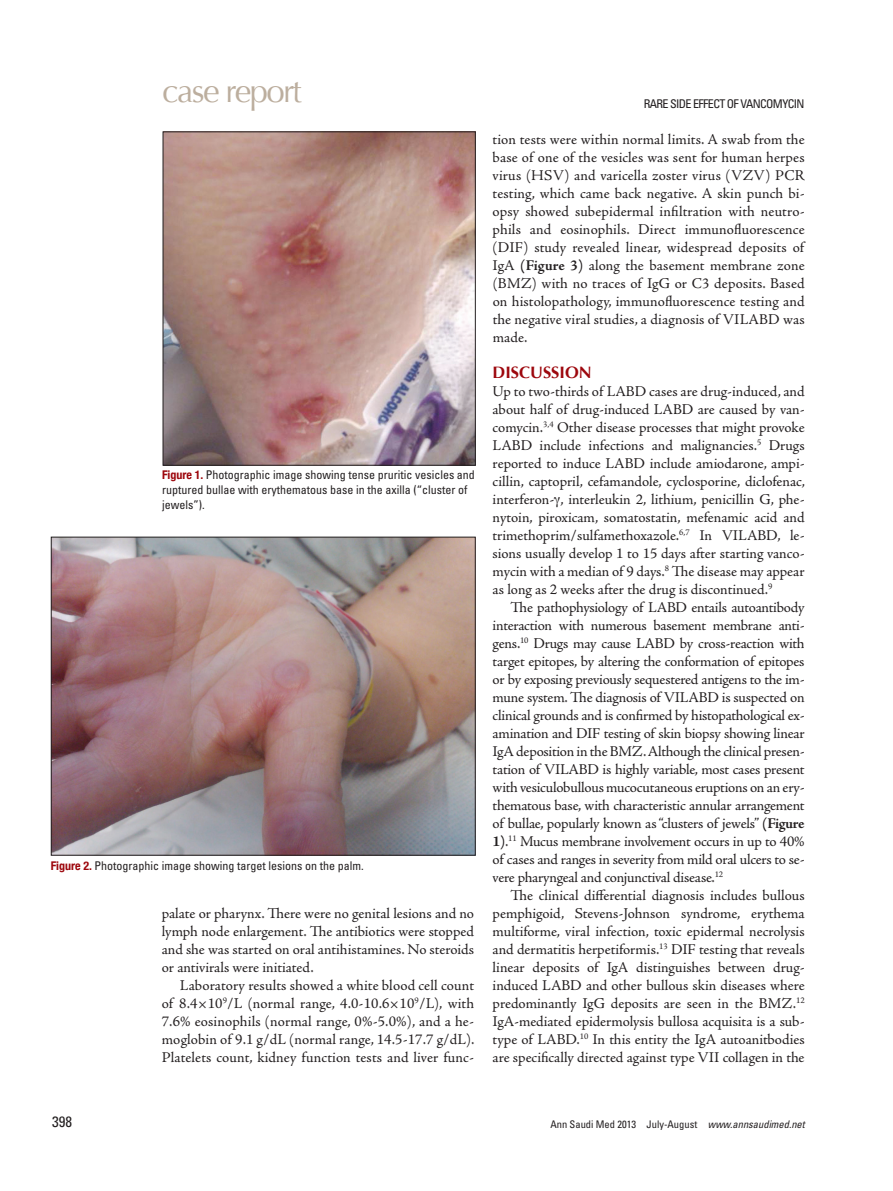
<style>
.page{position:relative;width:893px;height:1191px;background:#fff}
.page>*{position:absolute;margin:0;border:0;box-sizing:border-box;transform-origin:0 0}
.t1{font:33px "Optima";letter-spacing:-.05em;color:#bcae9e}
.t2{font:700 16.5px "Optima";color:#9d070d}
.t3{font:15px/18px "Adobe Jenson Pro";color:#231f20;text-align:justify}
.t4{font:condensed 15px "Univers LT Std";color:#231f20}
.t5{font:condensed 12px/15px "Univers LT Std";color:#231f20}
.t6{font:condensed 12px "Univers LT Std";letter-spacing:-.05em;color:#231f20}
.t7{font:condensed 10.5px "Univers LT Std";color:#231f20}
.s1{font-family:"Helvetica Neue";font-weight:700;color:#9d070d}
.s2{font-weight:700}
.s3{font-style:italic}
</style>
<div class="page">
<img style="left:165px;top:133px;width:309px;height:330px">
<div style="left:163px;top:131px;width:313px;height:334px;border:1px solid #231f20"></div>
<img style="left:53px;top:539px;width:421px;height:314px">
<div style="left:51px;top:537px;width:425px;height:318px;border:1px solid #231f20"></div>
<h1 class="t1" style="left:162px;top:71px;width:141px">case report</h1>
<p class="t5" style="left:162px;top:467px;width:314px"><span class="s1">Figure 1.</span> Photographic image showing tense pruritic vesicles and ruptured bullae with erythematous base in the axilla (“cluster of jewels”).</p>
<p class="t5" style="left:51px;top:858px;width:315px"><span class="s1">Figure 2.</span> Photographic image showing target lesions on the palm.</p>
<p class="t3" style="left:162px;top:905px;width:314px">palate or pharynx. There were no genital lesions and no lymph node enlargement. The antibiotics were stopped and she was started on oral antihistamines. No steroids or antivirals were initiated.</p>
<p class="t3" style="left:162px;top:977px;width:314px;text-indent:18px">Laboratory results showed a white blood cell count of 8.4×10<sup>9</sup>/L (normal range, 4.0-10.6×10<sup>9</sup>/L), with 7.6% eosinophils (normal range, 0%-5.0%), and a he&shy;moglobin of 9.1 g/dL (normal range, 14.5-17.7 g/dL).<br>Platelets count, kidney function tests and liver func-</p>
<p class="t6" style="left:644px;top:96px;width:162px">rare side effect of vancomycin</p>
<p class="t3" style="left:493px;top:131px;width:314px">tion tests were within normal limits. A swab from the base of one of the vesicles was sent for human herpes virus (HSV) and varicella zoster virus (VZV) PCR testing, which came back negative. A skin punch bi&shy;opsy showed subepidermal infiltration with neutro&shy;phils and eosinophils. Direct immunofluorescence (DIF) study revealed linear, widespread deposits of IgA <span class="s2">(Figure 3)</span> along the basement membrane zone (BMZ) with no traces of IgG or C3 deposits. Based on histolopathology, immunofluorescence testing and the negative viral studies, a diagnosis of VILABD was made.</p>
<p class="t2" style="left:493px;top:363px;width:101px">DISCUSSION</p>
<p class="t3" style="left:493px;top:383px;width:314px">Up to two-thirds of LABD cases are drug-induced, and about half of drug-induced LABD are caused by van&shy;comycin.<sup>3,4</sup> Other disease processes that might provoke LABD include infections and malignancies.<sup>5</sup> Drugs reported to induce LABD include amiodarone, ampi&shy;cillin, captopril, cefamandole, cyclosporine, diclofenac, interferon- , interleukin 2, lithium, penicillin G, phe&shy;nytoin, piroxicam, somatostatin, mefenamic acid and trimethoprim/sulfamethoxazole.<sup>6,7</sup> In VILABD, le&shy;sions usually develop 1 to 15 days after starting vanco&shy;mycin with a median of 9 days.<sup>8</sup> The disease may appear as long as 2 weeks after the drug is discontinued.<sup>9</sup></p>
<p class="t3" style="left:493px;top:599px;width:314px;text-indent:18px">The pathophysiology of LABD entails autoantibody interaction with numerous basement membrane anti&shy;gens.<sup>10</sup> Drugs may cause LABD by cross-reaction with target epitopes, by altering the conformation of epitopes or by exposing previously sequestered antigens to the im&shy;mune system. The diagnosis of VILABD is suspected on clinical grounds and is confirmed by histopathological ex&shy;amination and DIF testing of skin biopsy showing linear IgA deposition in the BMZ. Although the clinical presen&shy;tation of VILABD is highly variable, most cases present with vesiculobullous mucocutaneous eruptions on an ery&shy;thematous base, with characteristic annular arrangement of bullae, popularly known as “clusters of jewels” <span class="s2">(Figure 1)</span>.<sup>11</sup> Mucus membrane involvement occurs in up to 40% of cases and ranges in severity from mild oral ulcers to se&shy;vere pharyngeal and conjunctival disease.<sup>12</sup></p>
<p class="t3" style="left:493px;top:887px;width:314px;text-indent:18px">The clinical differential diagnosis includes bullous pemphigoid, Stevens-Johnson syndrome, erythema multiforme, viral infection, toxic epidermal necrolysis and dermatitis herpetiformis.<sup>13</sup> DIF testing that reveals linear deposits of IgA distinguishes between drug&shy;induced LABD and other bullous skin diseases where predominantly IgG deposits are seen in the BMZ.<sup>12<br></sup>IgA-mediated epidermolysis bullosa acquisita is a sub&shy;type of LABD.<sup>10</sup> In this entity the IgA autoanitbodies are specifically directed against type VII collagen in the</p>
<p class="t4" style="left:52px;top:1111px;width:21px">398</p>
<p class="t7" style="left:550px;top:1118px;width:256px">Ann Saudi Med 2013 July-August <span class="s3">www.annsaudimed.net</span></p>
</div>
